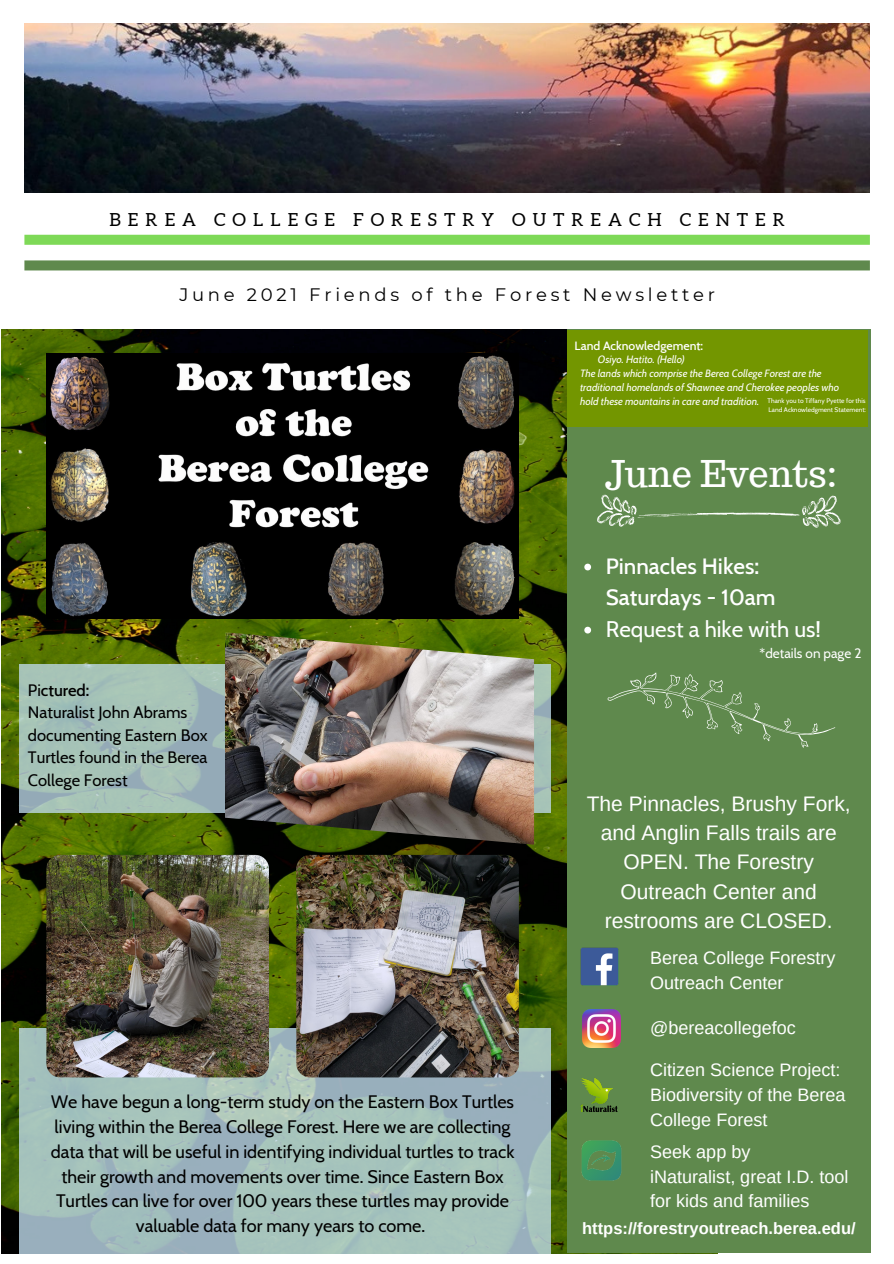
<style>
.page{position:relative;width:894px;height:1264px;background:#fff}
.page>*{position:absolute;margin:0;border:0;box-sizing:border-box;transform-origin:0 0}
.t1{font:36px "Trocchi";color:#fff}
.t2{font:500 22.5px "Cabin";color:#fff}
.t3{font:22.5px "Cabin";color:#fff}
.t4{font:21px/29.2px "Arimo";color:#fff;text-align:center}
.t5{font:18px/24.8px "Cabin";color:#000;text-align:center}
.t6{font:18px/25px "Arimo";color:#fff}
.t7{font:18px "Montserrat";letter-spacing:.205em;color:#000}
.t8{font:18px "Aleo";letter-spacing:.39em;color:#000}
.t9{font:16.5px/22.5px "Cabin";color:#000}
.t10{font:700 16.5px "Arimo";color:#fff}
.t11{font:500 16.5px "Cabin";color:#000}
.t12{font:13.5px "Cabin";color:#fff}
.t13{font:500 12.15px "Cabin";color:#fff}
.t14{font:italic 10.5px/14px "Cabin";color:#fff}
.t15{font:6.6px "Cabin";color:#fff}
.s1{font-weight:400}
</style>
<div class="page">
<svg style="left:24px;top:235px;width:845px;height:10px;background:#80d95a"></svg>
<svg style="left:24px;top:260px;width:845px;height:10px;background:#658e54"></svg>
<img style="left:2px;top:330px;width:715px;height:923px">
<div style="left:567px;top:330px;width:303px;height:922px;background:#5f894d"></div>
<img style="left:24px;top:23px;width:844px;height:169px">
<img style="left:580px;top:947px;width:38px;height:38px">
<img style="left:582px;top:1009px;width:38px;height:38px">
<img style="left:580px;top:1078px;width:37px;height:34px">
<img style="left:550px;top:1131px;width:72px;height:58px">
<svg style="left:19px;top:1028px;width:531px;height:225px;background:#a2bebb"></svg>
<img style="left:46px;top:854px;width:223px;height:223px;border-radius:14px">
<img style="left:296px;top:854px;width:222px;height:223px;border-radius:14px">
<div style="left:567px;top:330px;width:300px;height:96px;background:#739600"></div>
<svg style="left:607px;top:672px;width:228px;height:76px"></svg>
<svg style="left:597px;top:495px;width:243px;height:32px"></svg>
<img style="left:46px;top:353px;width:472px;height:266px">
<svg style="left:19px;top:664px;width:531px;height:148px;background:#a3beb7"></svg>
<img style="left:225px;top:632px;width:309px;height:212px">
<svg style="left:584px;top:563px;width:7px;height:7px"></svg>
<svg style="left:584px;top:626px;width:7px;height:7px"></svg>
<p class="t8" style="left:110px;top:209px;width:676px">BEREA COLLEGE FORESTRY OUTREACH CENTER</p>
<p class="t7" style="left:179px;top:283px;width:537px">June 2021 Friends of the Forest Newsletter</p>
<p class="t13" style="left:574px;top:338px;width:130px">Land Acknowledgement:</p>
<p class="t14" style="left:597px;top:352px;width:88px">Osiyo. Hatito. (Hello)</p>
<p class="t14" style="left:580px;top:366px;width:260px">The lands which comprise the Berea College Forest are the traditional homelands of Shawnee and Cherokee peoples who hold these mountains in care and tradition.</p>
<p class="t15" style="left:767px;top:396px;width:99px">Thank you to Tiffany Pyette for this</p>
<p class="t15" style="left:768px;top:405px;width:99px">Land Acknowledgment Statement:</p>
<p class="t1" style="left:604px;top:450px;width:234px">June Events:</p>
<p class="t2" style="left:605px;top:552px;width:155px">Pinnacles Hikes:</p>
<p class="t11" style="left:28px;top:680px;width:63px"><span class="s1">Pi</span>ctured:</p>
<p class="t9" style="left:28px;top:701px;width:181px">Naturalist John Abrams documenting Eastern Box<br>Turtles found in the Berea<br>College Forest</p>
<p class="t5" style="left:51px;top:1089px;width:465px">We have begun a long-term study on the Eastern Box Turtles living within the Berea College Forest. Here we are collecting data that will be useful in identifying individual turtles to track their growth and movements over time. Since Eastern Box Turtles can live for over 100 years these turtles may provide valuable data for many years to come.</p>
<p class="t2" style="left:605px;top:583px;width:171px">Saturdays - 10am</p>
<p class="t12" style="left:759px;top:645px;width:103px">*details on page 2</p>
<p class="t3" style="left:605px;top:615px;width:217px">Request a hike with us!</p>
<p class="t4" style="left:586px;top:788px;width:265px">The Pinnacles, Brushy Fork, and Anglin Falls trails are<br>OPEN. The Forestry<br>Outreach Center and restrooms are CLOSED.</p>
<p class="t6" style="left:650px;top:945px;width:187px">Berea College Forestry<br>Outreach Center</p>
<p class="t6" style="left:650px;top:1015px;width:147px">@bereacollegefoc</p>
<p class="t6" style="left:650px;top:1057px;width:197px">Citizen Science Project:<br>Biodiversity of the Berea<br>College Forest</p>
<p class="t6" style="left:650px;top:1138px;width:102px">Seek app by</p>
<p class="t6" style="left:650px;top:1163px;width:200px">iNaturalist, great I.D. tool for kids and families</p>
<p class="t10" style="left:582px;top:1219px;width:275px">https://forestryoutreach.berea.edu/</p>
</div>
